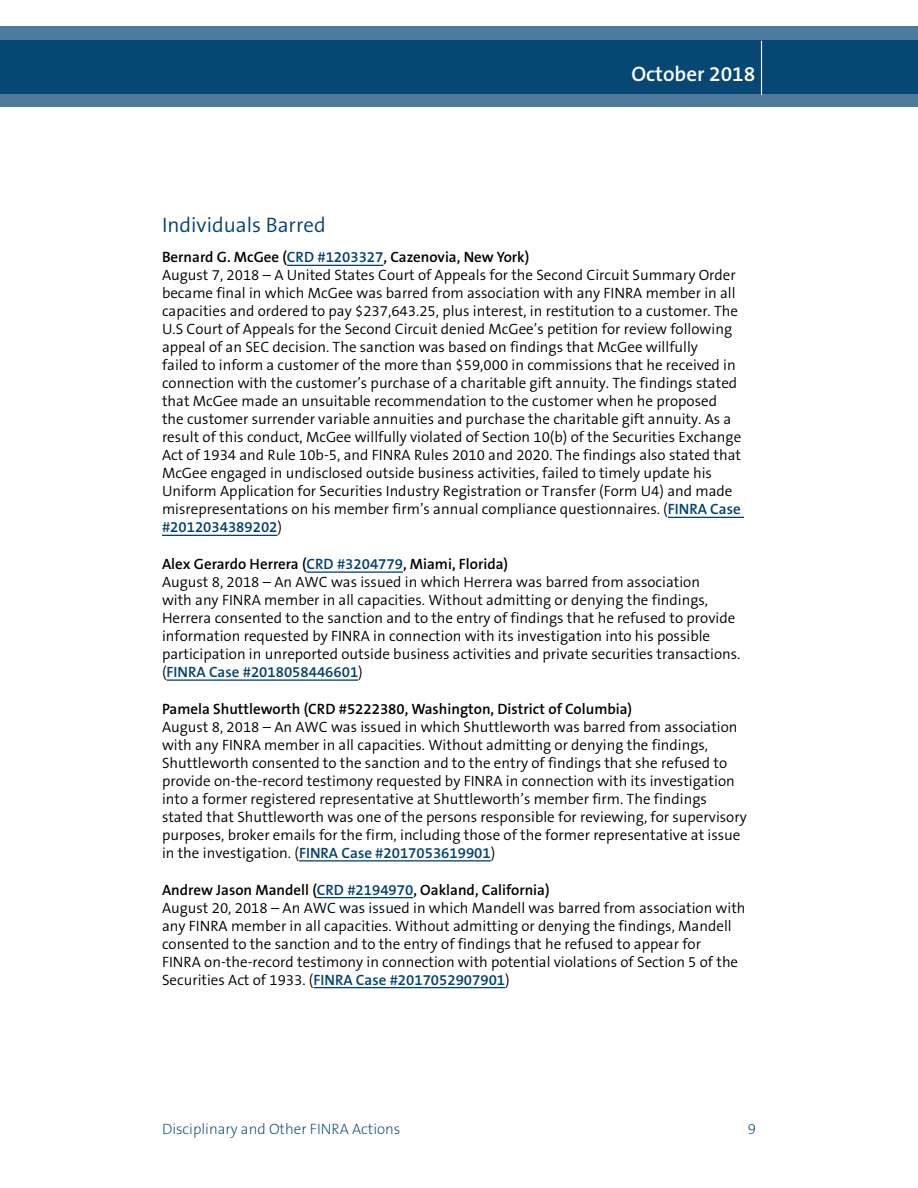
<style>
.page{position:relative;width:918px;height:1188px;background:#fff}
.page>*{position:absolute;margin:0;border:0;box-sizing:border-box;transform-origin:0 0}
.t1{font:300 21px "The Sans B4";color:#004270}
.t2{font:600 21px "The Sans B6";color:#fff}
.t3{font:300 15px/18px "The Sans B4";color:#000}
.t4{font:600 15px "The Sans B6";color:#000}
.t5{font:600 15px "The Sans B6";color:#004270}
.t6{font:200 15px "The Sans B2";color:#004270}
.s1{color:#004270}
.s2{font-family:"The Sans B6";font-weight:600;color:#004270}
.s3{font-family:"The Sans B4";font-weight:300;color:#000}
</style>
<div class="page">
<svg style="left:0;top:26px;width:918px;height:81px;background:#1e5881"></svg>
<hr style="left:761px;top:41px;width:1px;height:54px;background:#fff">
<hr style="left:287px;top:265px;width:96px;height:1px;background:#004270">
<hr style="left:668px;top:517px;width:76px;height:1px;background:#004270">
<hr style="left:162px;top:535px;width:115px;height:1px;background:#004270">
<hr style="left:306px;top:571px;width:97px;height:2px;background:#004270">
<hr style="left:167px;top:679px;width:191px;height:2px;background:#004270">
<hr style="left:299px;top:860px;width:192px;height:2px;background:#004270">
<hr style="left:317px;top:897px;width:96px;height:1px;background:#004270">
<hr style="left:313px;top:987px;width:192px;height:1px;background:#004270">
<h1 class="t2" style="left:631px;top:62px;width:125px">October 2018</h1>
<h1 class="t1" style="left:162px;top:213px;width:165px">Individuals Barred</h1>
<p class="t4" style="left:162px;top:249px;width:369px">Bernard G. McGee (<span class="s1">CRD #1203327</span>, Cazenovia, New York)</p>
<p class="t3" style="left:162px;top:267px;width:581px">August 7, 2018 – A United States Court of Appeals for the Second Circuit Summary Order became final in which McGee was barred from association with any FINRA member in all capacities and ordered to pay $237,643.25, plus interest, in restitution to a customer. The U.S Court of Appeals for the Second Circuit denied McGee’s petition for review following appeal of an SEC decision. The sanction was based on findings that McGee willfully<br>failed to inform a customer of the more than $59,000 in commissions that he received in connection with the customer’s purchase of a charitable gift annuity. The findings stated that McGee made an unsuitable recommendation to the customer when he proposed the customer surrender variable annuities and purchase the charitable gift annuity. As a result of this conduct, McGee willfully violated of Section 10(b) of the Securities Exchange Act of 1934 and Rule 10b-5, and FINRA Rules 2010 and 2020. The findings also stated that McGee engaged in undisclosed outside business activities, failed to timely update his Uniform Application for Securities Industry Registration or Transfer (Form U4) and made misrepresentations on his member firm’s annual compliance questionnaires. (<span class="s2">FINRA Case</span></p>
<p class="t5" style="left:162px;top:519px;width:122px">#2012034389202<span class="s3">)</span></p>
<p class="t4" style="left:162px;top:556px;width:348px">Alex Gerardo Herrera (<span class="s1">CRD #3204779</span>, Miami, Florida)</p>
<p class="t3" style="left:162px;top:573px;width:580px">August 8, 2018 – An AWC was issued in which Herrera was barred from association<br>with any FINRA member in all capacities. Without admitting or denying the findings, Herrera consented to the sanction and to the entry of findings that he refused to provide information requested by FINRA in connection with its investigation into his possible participation in unreported outside business activities and private securities transactions.</p>
<p class="t5" style="left:162px;top:664px;width:202px"><span class="s3">(</span>FINRA Case #2018058446601<span class="s3">)</span></p>
<p class="t4" style="left:162px;top:701px;width:472px">Pamela Shuttleworth (CRD #5222380, Washington, District of Columbia)</p>
<p class="t3" style="left:162px;top:718px;width:586px">August 8, 2018 – An AWC was issued in which Shuttleworth was barred from association with any FINRA member in all capacities. Without admitting or denying the findings, Shuttleworth consented to the sanction and to the entry of findings that she refused to provide on-the-record testimony requested by FINRA in connection with its investigation into a former registered representative at Shuttleworth’s member firm. The findings stated that Shuttleworth was one of the persons responsible for reviewing, for supervisory purposes, broker emails for the firm, including those of the former representative at issue</p>
<p class="t5" style="left:162px;top:845px;width:335px"><span class="s3">in the investigation. (</span>FINRA Case #2017053619901<span class="s3">)</span></p>
<p class="t4" style="left:162px;top:881px;width:389px">Andrew Jason Mandell (<span class="s1">CRD #2194970</span>, Oakland, California)</p>
<p class="t3" style="left:162px;top:899px;width:585px">August 20, 2018 – An AWC was issued in which Mandell was barred from association with any FINRA member in all capacities. Without admitting or denying the findings, Mandell consented to the sanction and to the entry of findings that he refused to appear for<br>FINRA on-the-record testimony in connection with potential violations of Section 5 of the</p>
<p class="t5" style="left:162px;top:971px;width:349px"><span class="s3">Securities Act of 1933. (</span>FINRA Case #2017052907901<span class="s3">)</span></p>
<p class="t6" style="left:162px;top:1121px;width:240px">Disciplinary and Other FINRA Actions</p>
<p class="t6" style="left:748px;top:1121px;width:10px">9</p>
</div>
